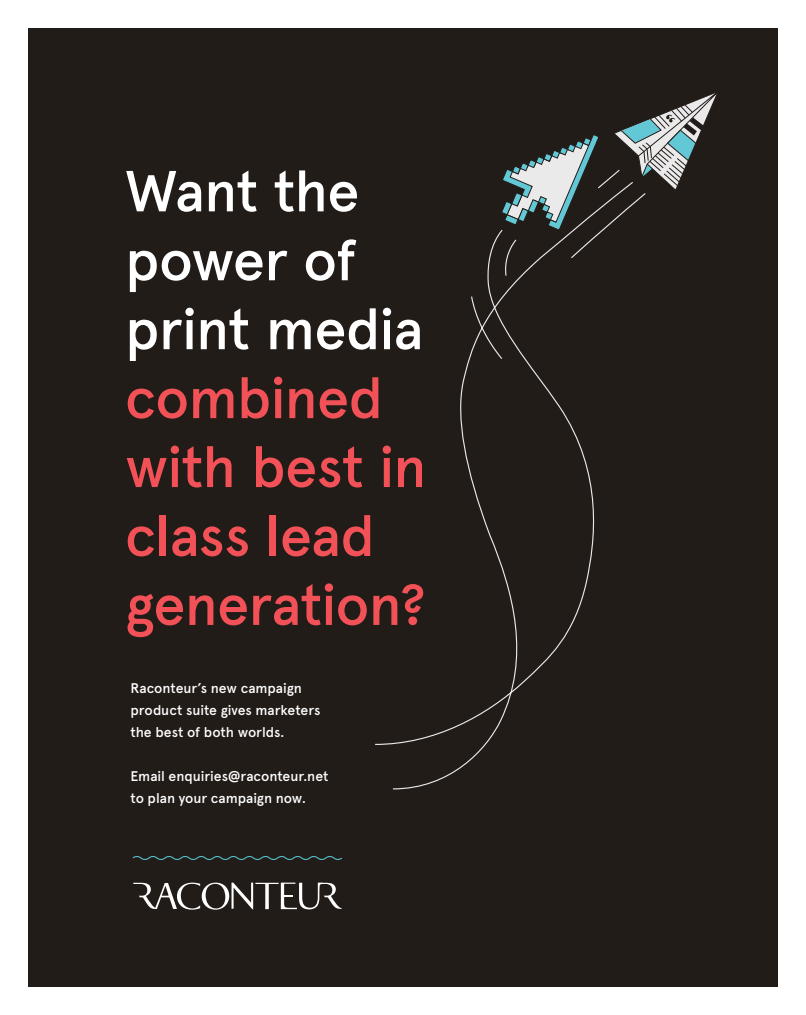
<style>
.page{position:relative;width:806px;height:1015px;background:#fff}
.page>*{position:absolute;margin:0;border:0;box-sizing:border-box;transform-origin:0 0}
.t1{font:500 57.7px/68.9px "Apercu Pro";letter-spacing:-.02em;color:#f25257}
.t2{font:500 57.7px/68.9px "Apercu Pro";letter-spacing:-.02em;color:#fff}
.t3{font:500 14px/22px "Apercu Pro";letter-spacing:-.005em;color:#fff}
</style>
<div class="page">
<div style="left:28px;top:28px;width:749px;height:958px;background:#221c19"></div>
<svg style="left:375px;top:175px;width:271px;height:615px"></svg>
<svg style="left:612px;top:93px;width:105px;height:98px"></svg>
<svg style="left:132px;top:856px;width:210px;height:4px"></svg>
<svg style="left:133px;top:882px;width:208px;height:27px"></svg>
<svg style="left:500px;top:135px;width:99px;height:96px"></svg>
<h1 class="t2" style="left:125px;top:152px;width:300px">Want the power of print media</h1>
<h1 class="t1" style="left:125px;top:359px;width:303px">combined with best in class lead generation?</h1>
<p class="t3" style="left:130px;top:676px;width:191px">Raconteur’s new campaign product suite gives marketers the best of both worlds.</p>
<p class="t3" style="left:130px;top:764px;width:199px">Email enquiries@raconteur.net to plan your campaign now.</p>
</div>
